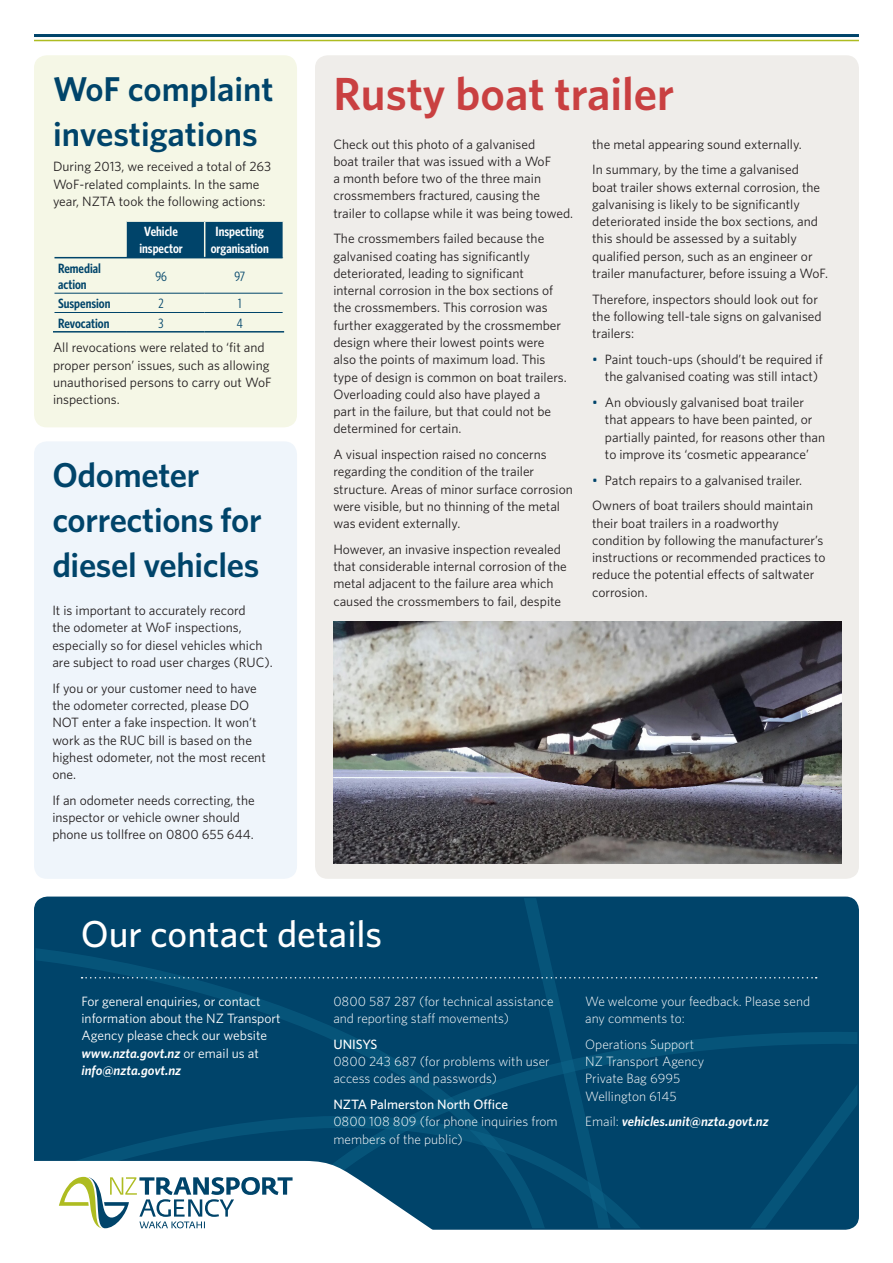
<style>
.page{position:relative;width:893px;height:1263px;background:#fff}
.page>*{position:absolute;margin:0;border:0;box-sizing:border-box;transform-origin:0 0}
._1_Heading____subhea{font:600 46.5px "Whitney";color:#c94041}
._1_Heading____subhea-2{font:500 37.5px "Whitney";color:#fff}
._1_Heading____subhea-3{font:600 34.5px/45px "Whitney";letter-spacing:-.01em;color:#00446a}
._2_1_intro_para{font:600 34.5px/45px "Whitney";color:#00446a}
._3_Body{font:13.5px/17.2px "Whitney";color:#231f20}
._3_Body-2{font:300 13.5px/17.2px "Whitney";color:#fff}
._3_Body-3{font:13.5px/17.2px "Whitney";color:#fff}
._3_Body-4{font:600 13.5px/17.2px "Whitney Condensed";color:#fff;text-align:center}
._3_Body-5{font:600 13.5px/16.2px "Whitney Condensed";color:#00446a}
._3_Body-6{font:italic 600 13.5px "Whitney";color:#fff}
._3_Body-7{font:13.5px "Whitney Condensed";color:#00446a}
._3_Body-8{font:500 13.5px "Whitney";color:#fff}
.s1{color:#00446a}
.s2{font-weight:600;font-style:italic}
.s3{font-weight:500}
.s4{font-weight:300;font-style:normal}
</style>
<div class="page">
<hr style="left:34px;top:40px;width:825px;height:1px;background:#aebc21">
<hr style="left:34px;top:34px;width:825px;height:3px;background:#00446a">
<svg style="left:37px;top:945px;width:22px;height:169px;background:#00456b"></svg>
<div style="left:829px;top:976px;width:27px;height:251px;background:#00446a"></div>
<svg style="left:829px;top:1030px;width:29px;height:194px;background:#01466c"></svg>
<div style="left:34px;top:55px;width:263px;height:372px;background:#f5f7e6;border-radius:13px"></div>
<div style="left:315px;top:55px;width:544px;height:824px;background:#efedea;border-radius:13px"></div>
<div style="left:34px;top:441px;width:263px;height:438px;background:#eff5fb;border-radius:13px"></div>
<svg style="left:59px;top:897px;width:770px;height:332px;background:#135376"></svg>
<img style="left:333px;top:621px;width:509px;height:242px">
<div style="left:127px;top:222px;width:156px;height:35px;background:#00446a"></div>
<hr style="left:204px;top:222px;width:1px;height:35px;background:#f5f7e6">
<hr style="left:54px;top:257px;width:72px;height:1px;background:#00446a">
<hr style="left:126px;top:257px;width:79px;height:1px;background:#00446a">
<hr style="left:205px;top:257px;width:78px;height:1px;background:#00446a">
<hr style="left:53px;top:331px;width:73px;height:2px;background:#00446a">
<hr style="left:126px;top:331px;width:79px;height:2px;background:#00446a">
<hr style="left:205px;top:331px;width:79px;height:2px;background:#00446a">
<hr style="left:54px;top:293px;width:72px;height:1px;background:#00446a">
<hr style="left:126px;top:293px;width:79px;height:1px;background:#00446a">
<hr style="left:205px;top:293px;width:78px;height:1px;background:#00446a">
<hr style="left:54px;top:312px;width:72px;height:1px;background:#00446a">
<hr style="left:126px;top:312px;width:79px;height:1px;background:#00446a">
<hr style="left:205px;top:312px;width:78px;height:1px;background:#00446a">
<p class="_2_1_intro_para" style="left:53px;top:65px;width:222px">WoF complaint investigations</p>
<p class="_3_Body" style="left:53px;top:158px;width:220px">During 2013, we received a total of 263<br>WoF-related complaints. In the same year, NZTA took the following actions:</p>
<p class="_3_Body-4" style="left:139px;top:222px;width:45px">Vehicle inspector</p>
<p class="_3_Body-4" style="left:211px;top:222px;width:60px">Inspecting organisation</p>
<p class="_3_Body-5" style="left:58px;top:259px;width:44px">Remedial action</p>
<p class="_3_Body-7" style="left:155px;top:268px;width:13px">96</p>
<p class="_3_Body-7" style="left:234px;top:268px;width:12px">97</p>
<p class="_3_Body-5" style="left:58px;top:295px;width:54px">Suspension</p>
<p class="_3_Body-7" style="left:158px;top:295px;width:7px">2</p>
<p class="_3_Body-7" style="left:238px;top:295px;width:5px">1</p>
<p class="_3_Body-5" style="left:58px;top:314px;width:53px">Revocation</p>
<p class="_3_Body-7" style="left:159px;top:315px;width:7px">3</p>
<p class="_3_Body-7" style="left:237px;top:315px;width:7px">4</p>
<p class="_3_Body" style="left:53px;top:339px;width:220px">All revocations were related to ‘fit and proper person’ issues, such as allowing unauthorised persons to carry out WoF inspections.</p>
<p class="_1_Heading____subhea-3" style="left:52px;top:451px;width:211px">Odometer corrections for diesel vehicles</p>
<p class="_3_Body" style="left:52px;top:602px;width:222px">It is important to accurately record<br>the odometer at WoF inspections, especially so for diesel vehicles which are subject to road user charges (RUC).</p>
<p class="_3_Body" style="left:52px;top:679px;width:215px">If you or your customer need to have the odometer corrected, please DO<br>NOT enter a fake inspection. It won’t work as the RUC bill is based on the highest odometer, not the most recent one.</p>
<p class="_3_Body" style="left:52px;top:791px;width:204px">If an odometer needs correcting, the inspector or vehicle owner should phone us tollfree on 0800 655 644.</p>
<p class="_1_Heading____subhea" style="left:333px;top:63px;width:342px">Rusty boat trailer</p>
<p class="_3_Body" style="left:333px;top:135px;width:241px">Check out this photo of a galvanised<br>boat trailer that was issued with a WoF<br>a month before two of the three main crossmembers fractured, causing the trailer to collapse while it was being towed.</p>
<p class="_3_Body" style="left:333px;top:230px;width:235px">The crossmembers failed because the galvanised coating has significantly deteriorated, leading to significant internal corrosion in the box sections of the crossmembers. This corrosion was further exaggerated by the crossmember design where their lowest points were also the points of maximum load. This type of design is common on boat trailers.<br>Overloading could also have played a<br>part in the failure, but that could not be determined for certain.</p>
<p class="_3_Body" style="left:333px;top:445px;width:241px">A visual inspection raised no concerns regarding the condition of the trailer structure. Areas of minor surface corrosion were visible, but no thinning of the metal was evident externally.</p>
<p class="_3_Body" style="left:333px;top:540px;width:235px">However, an invasive inspection revealed that considerable internal corrosion of the metal adjacent to the failure area which caused the crossmembers to fail, despite</p>
<p class="_3_Body" style="left:592px;top:135px;width:211px">the metal appearing sound externally.</p>
<p class="_3_Body" style="left:592px;top:161px;width:237px">In summary, by the time a galvanised<br>boat trailer shows external corrosion, the galvanising is likely to be significantly deteriorated inside the box sections, and this should be assessed by a suitably qualified person, such as an engineer or trailer manufacturer, before issuing a WoF.</p>
<p class="_3_Body" style="left:592px;top:290px;width:231px">Therefore, inspectors should look out for the following tell-tale signs on galvanised trailers:</p>
<p class="_3_Body" style="left:605px;top:350px;width:219px;text-indent:-13px"><span class="s1">•</span> Paint touch-ups (should’t be required if the galvanised coating was still intact)</p>
<p class="_3_Body" style="left:605px;top:393px;width:222px;text-indent:-13px"><span class="s1">•</span> An obviously galvanised boat trailer that appears to have been painted, or partially painted, for reasons other than to improve its ‘cosmetic appearance’</p>
<p class="_3_Body" style="left:592px;top:471px;width:211px"><span class="s1">•</span> Patch repairs to a galvanised trailer.</p>
<p class="_3_Body" style="left:592px;top:497px;width:235px">Owners of boat trailers should maintain their boat trailers in a roadworthy condition by following the manufacturer’s instructions or recommended practices to reduce the potential effects of saltwater corrosion.</p>
<p class="_1_Heading____subhea-2" style="left:81px;top:909px;width:303px">Our contact details</p>
<p class="_3_Body-3" style="left:81px;top:992px;width:201px">For general enquiries, or contact information about the NZ Transport<br>Agency please check our website <span class="s2">www.nzta.govt.nz</span> or email us at <span class="s2">info@nzta.govt.nz</span></p>
<p class="_3_Body-2" style="left:333px;top:992px;width:222px">0800 587 287 (for technical assistance and reporting staff movements)</p>
<p class="_3_Body-8" style="left:333px;top:1035px;width:46px">UNISYS</p>
<p class="_3_Body-2" style="left:333px;top:1052px;width:218px">0800 243 687 (for problems with user access codes and passwords)</p>
<p class="_3_Body-2" style="left:333px;top:1095px;width:226px"><span class="s3">NZTA Palmerston North Office<br></span>0800 108 809 (for phone inquiries from members of the public)</p>
<p class="_3_Body-2" style="left:585px;top:992px;width:226px">We welcome your feedback. Please send any comments to:</p>
<p class="_3_Body-2" style="left:585px;top:1035px;width:120px">Operations Support<br>NZ Transport Agency<br>Private Bag 6995<br>Wellington 6145</p>
<p class="_3_Body-6" style="left:585px;top:1113px;width:185px"><span class="s4">Email:</span> vehicles.unit@nzta.govt.nz</p>
</div>
